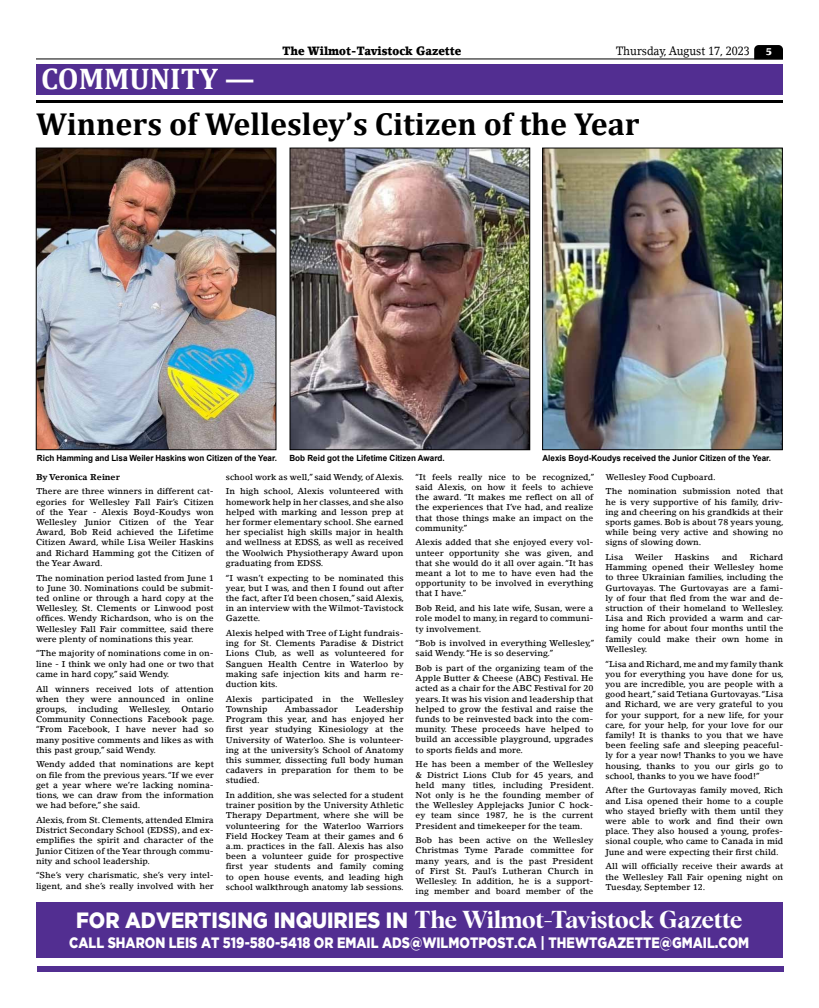
<style>
.page{position:relative;width:819px;height:1008px;background:#fff}
.page>*{position:absolute;margin:0;border:0;box-sizing:border-box;transform-origin:0 0}
.t1{font:700 32px "Cambria";color:#000}
.t2{font:700 30px "Cambria";color:#fff}
.t3{font:24px "Albra Semi";letter-spacing:-.01em;color:#fff}
.t4{font:900 15px "Gotham";color:#fff;scale:.85 1}
.t5{font:900 12px "Lino Letter Std";color:#000;scale:.9 1}
.t6{font:12px "Lino Letter Std";color:#000;scale:.9 1}
.t7{font:900 10px "Lino Letter Std";color:#fff}
.t8{font:500 8.5px/10.2px "Lino Letter Std";color:#000;text-align:justify}
.t9{font:700 8.5px "Arial";color:#000;scale:.95 1}
.t10{font:700 8.5px "Lino Letter Std";color:#000}
.s1{font-family:"Gotham";font-weight:900;font-size:22px}
</style>
<div class="page">
<hr style="left:36px;top:58px;width:747px;height:1px;background:#000">
<svg style="left:754px;top:45px;width:29px;height:14px"></svg>
<div style="left:37px;top:966px;width:747px;height:6px;background:#522e91"></div>
<div style="left:36px;top:64px;width:747px;height:31px;background:#522e91"></div>
<hr style="left:36px;top:100px;width:747px;height:3px;background:#000">
<img style="left:38px;top:150px;width:236px;height:298px">
<div style="left:36px;top:148px;width:240px;height:302px;border:1px solid #000"></div>
<img style="left:292px;top:150px;width:236px;height:298px">
<div style="left:290px;top:148px;width:240px;height:302px;border:1px solid #000"></div>
<img style="left:544px;top:150px;width:237px;height:298px">
<div style="left:542px;top:148px;width:241px;height:302px;border:1px solid #000"></div>
<div style="left:36px;top:902px;width:747px;height:56px;background:#522e91"></div>
<h2 class="t2" style="left:41px;top:58px;width:215px">COMMUNITY —</h2>
<h3 class="t5" style="left:282px;top:43px;width:201px">The Wilmot-Tavistock Gazette</h3>
<h3 class="t6" style="left:616px;top:43px;width:150px">Thursday, August 17, 2023</h3>
<p class="t7" style="left:766px;top:46px;width:8px">5</p>
<h1 class="t1" style="left:36px;top:101px;width:605px">Winners of Wellesley’s Citizen of the Year</h1>
<p class="t9" style="left:37px;top:452px;width:254px">Rich Hamming and Lisa Weiler Haskins won Citizen of the Year.</p>
<p class="t9" style="left:289px;top:452px;width:165px">Bob Reid got the Lifetime Citizen Award.</p>
<p class="t9" style="left:542px;top:452px;width:242px">Alexis Boyd-Koudys received the Junior Citizen of the Year.</p>
<p class="t10" style="left:36px;top:472px;width:85px">By Veronica Reiner</p>
<p class="t8" style="left:36px;top:486px;width:179px">There are three winners in different cat&shy;egories for Wellesley Fall Fair’s Citizen of the Year - Alexis Boyd-Koudys won Wellesley Junior Citizen of the Year Award, Bob Reid achieved the Lifetime Citizen Award, while Lisa Weiler Haskins and Richard Hamming got the Citizen of the Year Award.</p>
<p class="t8" style="left:36px;top:572px;width:179px">The nomination period lasted from June 1 to June 30. Nominations could be submit&shy;ted online or through a hard copy at the Wellesley, St. Clements or Linwood post offices. Wendy Richardson, who is on the Wellesley Fall Fair committee, said there were plenty of nominations this year.</p>
<p class="t8" style="left:36px;top:648px;width:179px">“The majority of nominations come in on&shy;line - I think we only had one or two that came in hard copy,” said Wendy.</p>
<p class="t8" style="left:36px;top:683px;width:179px">All winners received lots of attention when they were announced in online groups,</p>
<p class="t8" style="left:36px;top:704px;width:180px;text-indent:146px">Ontario Community Connections Facebook page. “From Facebook, I have never had so many positive comments and likes as with this past group,” said Wendy.</p>
<p class="t8" style="left:36px;top:759px;width:179px">Wendy added that nominations are kept on file from the previous years. “If we ever get a year where we’re lacking nomina&shy;tions, we can draw from the information we had before,” she said.</p>
<p class="t8" style="left:36px;top:815px;width:179px">Alexis, from St. Clements, attended Elmira District Secondary School (EDSS), and ex&shy;emplifies the spirit and character of the Junior Citizen of the Year through commu&shy;nity and school leadership.</p>
<p class="t8" style="left:36px;top:870px;width:179px">“She’s very charismatic, she’s very intel&shy;ligent, and she’s really involved with her</p>
<p class="t8" style="left:78px;top:704px;width:41px">including</p>
<p class="t8" style="left:129px;top:704px;width:43px">Wellesley,</p>
<p class="t8" style="left:226px;top:469px;width:180px;line-height:14.7px">school work as well,” said Wendy, of Alexis.<br>In high school, Alexis volunteered with</p>
<p class="t8" style="left:226px;top:497px;width:179px">homework help in her classes, and she also helped with marking and lesson prep at her former elementary school. She earned her specialist high skills major in health and wellness at EDSS, as well as received the Woolwich Physiotherapy Award upon graduating from EDSS.</p>
<p class="t8" style="left:226px;top:572px;width:180px">“I wasn’t expecting to be nominated this year, but I was, and then I found out after the fact, after I’d been chosen,” said Alexis, in an interview with the Wilmot-Tavistock Gazette.</p>
<p class="t8" style="left:226px;top:628px;width:179px">Alexis helped with Tree of Light fundrais&shy;ing for St. Clements Paradise &amp; District Lions Club, as well as volunteered for Sanguen Health Centre in Waterloo by making safe injection kits and harm re&shy;duction kits.</p>
<p class="t8" style="left:226px;top:694px;width:179px">Alexis participated in the Wellesley<br>Township</p>
<p class="t8" style="left:285px;top:704px;width:54px">Ambassador</p>
<p class="t8" style="left:226px;top:704px;width:179px;text-indent:130px">Leadership Program this year, and has enjoyed her first year studying Kinesiology at the University of Waterloo. She is volunteer&shy;ing at the university’s School of Anatomy this summer, dissecting full body human cadavers in preparation for them to be studied.</p>
<p class="t8" style="left:226px;top:790px;width:180px">In addition, she was selected for a student trainer position by the University Athletic Therapy Department, where she will be volunteering for the Waterloo Warriors Field Hockey Team at their games and 6 a.m. practices in the fall. Alexis has also been a volunteer guide for prospective first year students and family coming to open house events, and leading high school walkthrough anatomy lab sessions.</p>
<p class="t8" style="left:416px;top:472px;width:180px">“It feels really nice to be recognized,” said Alexis, on how it feels to achieve the award. “It makes me reflect on all of the experiences that I’ve had, and realize that those things make an impact on the community.”</p>
<p class="t8" style="left:416px;top:537px;width:179px">Alexis added that she enjoyed every vol&shy;unteer opportunity she was given, and that she would do it all over again. “It has meant a lot to me to have even had the opportunity to be involved in everything that I have.”</p>
<p class="t8" style="left:416px;top:603px;width:179px">Bob Reid, and his late wife, Susan, were a role model to many, in regard to communi&shy;ty involvement.</p>
<p class="t8" style="left:416px;top:638px;width:180px">“Bob is involved in everything Wellesley,” said Wendy. “He is so deserving.”</p>
<p class="t8" style="left:416px;top:663px;width:179px">Bob is part of the organizing team of the Apple Butter &amp; Cheese (ABC) Festival. He acted as a chair for the ABC Festival for 20 years. It was his vision and leadership that helped to grow the festival and raise the funds to be reinvested back into the com&shy;munity. These proceeds have helped to build an accessible playground, upgrades to sports fields and more.</p>
<p class="t8" style="left:416px;top:759px;width:180px">He has been a member of the Wellesley &amp; District Lions Club for 45 years, and held many titles, including President.<br>Not only is he the founding member of the Wellesley Applejacks Junior C hock&shy;ey team since 1987, he is the current President and timekeeper for the team.</p>
<p class="t8" style="left:416px;top:835px;width:179px">Bob has been active on the Wellesley Christmas Tyme Parade committee for many years, and is the past President of First St. Paul’s Lutheran Church in Wellesley. In addition, he is a support&shy;ing member and board member of the</p>
<p class="t8" style="left:605px;top:469px;width:179px;line-height:14.7px">Wellesley Food Cupboard.<br>The nomination submission noted that</p>
<p class="t8" style="left:605px;top:496px;width:180px">he is very supportive of his family, driv&shy;ing and cheering on his grandkids at their sports games. Bob is about 78 years young, while being very active and showing no signs of slowing down.</p>
<p class="t8" style="left:605px;top:552px;width:19px">Lisa</p>
<p class="t8" style="left:635px;top:552px;width:29px">Weiler</p>
<p class="t8" style="left:675px;top:552px;width:36px">Haskins</p>
<p class="t8" style="left:722px;top:552px;width:17px">and</p>
<p class="t8" style="left:605px;top:552px;width:180px;text-indent:144px">Richard Hamming opened their Wellesley home to three Ukrainian families, including the Gurtovayas. The Gurtovayas are a fami&shy;ly of four that fled from the war and de&shy;struction of their homeland to Wellesley.<br>Lisa and Rich provided a warm and car&shy;ing home for about four months until the family could make their own home in Wellesley.</p>
<p class="t8" style="left:605px;top:658px;width:180px">“Lisa and Richard, me and my family thank you for everything you have done for us, you are incredible, you are people with a good heart,” said Tetiana Gurtovayas. “Lisa and Richard, we are very grateful to you for your support, for a new life, for your care, for your help, for your love for our family! It is thanks to you that we have been feeling safe and sleeping peaceful&shy;ly for a year now! Thanks to you we have housing, thanks to you our girls go to school, thanks to you we have food!”</p>
<p class="t8" style="left:605px;top:785px;width:179px">After the Gurtovayas family moved, Rich and Lisa opened their home to a couple who stayed briefly with them until they were able to work and find their own place. They also housed a young, profes&shy;sional couple, who came to Canada in mid June and were expecting their first child.</p>
<p class="t8" style="left:605px;top:861px;width:179px">All will officially receive their awards at the Wellesley Fall Fair opening night on Tuesday, September 12.</p>
<h3 class="t3" style="left:76px;top:902px;width:668px"><span class="s1">FOR ADVERTISING INQUIRIES IN</span> The Wilmot-Tavistock Gazette</h3>
<h3 class="t4" style="left:69px;top:934px;width:802px">CALL SHARON LEIS AT 519-580-5418 OR EMAIL ADS@WILMOTPOST.CA | THEWTGAZETTE@GMAIL.COM</h3>
</div>
